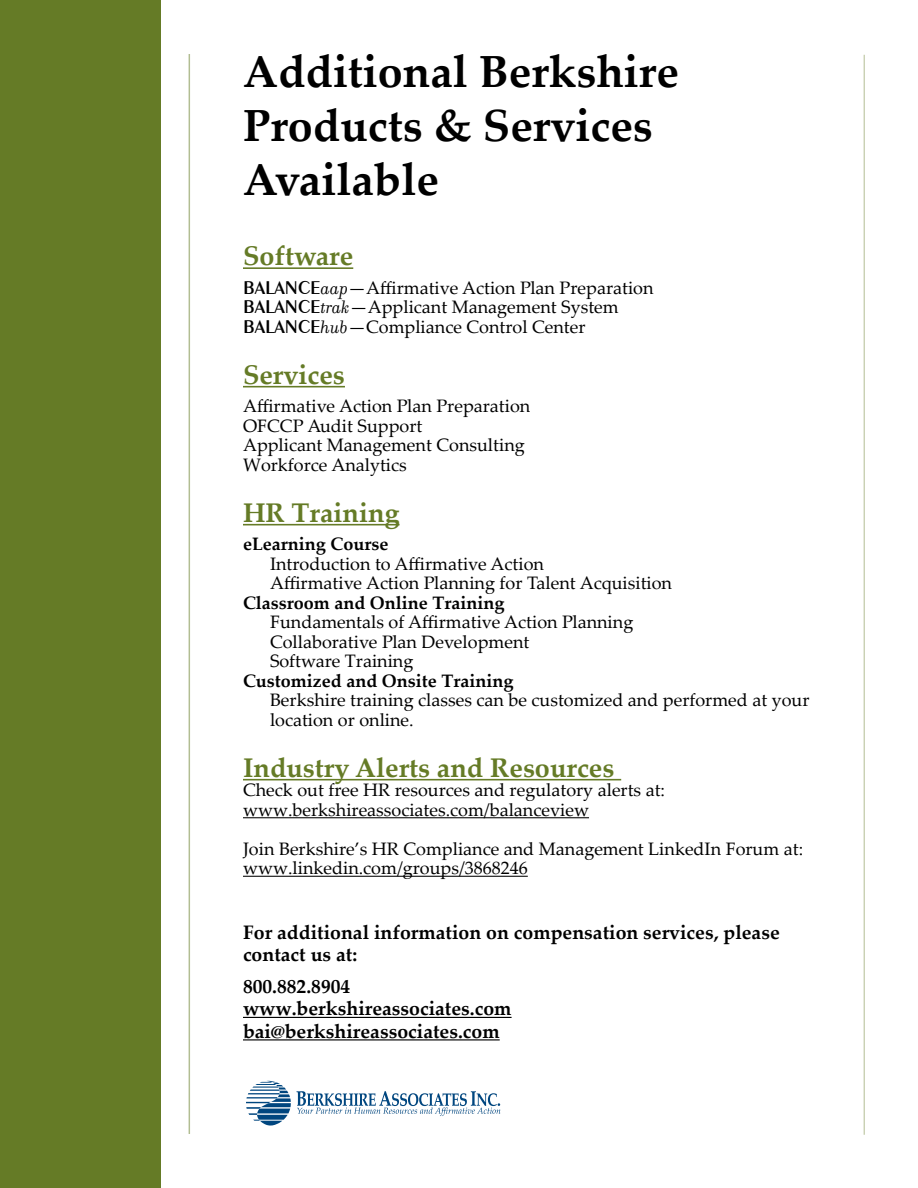
<style>
.page{position:relative;width:918px;height:1188px;background:#fff}
.page>*{position:absolute;margin:0;border:0;box-sizing:border-box;transform-origin:0 0}
.t1{font:700 45px/54px "Palatino Linotype";color:#000}
.t2{font:700 27px "Palatino Linotype";color:#657b26}
.t3{font:700 19.5px/22.5px "Palatino Linotype";color:#000}
.t4{font:18px/19.5px "Palatino Linotype";color:#000}
.t5{font:700 18px "Palatino Linotype";color:#000}
.s1{font-family:"Exotic 350 BT";font-weight:600;font-size:19.5px}
.s2{font-family:"Filosofia";font-style:italic;font-size:19.5px}
</style>
<div class="page">
<hr style="left:189px;top:54px;width:1px;height:1080px;background:#657b26">
<hr style="left:864px;top:55px;width:1px;height:1080px;background:#657b26">
<div style="left:0;top:0;width:161px;height:1188px;background:#657b26"></div>
<hr style="left:243px;top:267px;width:110px;height:2px;background:#657b26">
<hr style="left:243px;top:386px;width:102px;height:1px;background:#657b26">
<hr style="left:243px;top:524px;width:157px;height:1px;background:#657b26">
<hr style="left:243px;top:779px;width:378px;height:1px;background:#657b26">
<hr style="left:243px;top:817px;width:346px;height:1px;background:#000">
<hr style="left:243px;top:876px;width:285px;height:1px;background:#000">
<hr style="left:243px;top:1017px;width:269px;height:1px;background:#000">
<hr style="left:243px;top:1039px;width:257px;height:1px;background:#000">
<svg style="left:246px;top:1081px;width:45px;height:45px"></svg>
<svg style="left:297px;top:1091px;width:203px;height:25px"></svg>
<h1 class="t1" style="left:243px;top:43px;width:437px">Additional Berkshire<br>Products &amp; Services<br>Available</h1>
<h2 class="t2" style="left:243px;top:237px;width:112px">Software</h2>
<p class="t4" style="left:243px;top:277px;width:412px"><span class="s1">BALANCE</span><span class="s2">aap</span>—Affirmative Action Plan Preparation<br><span class="s1">BALANCE</span><span class="s2">trak</span>—Applicant Management System<br><span class="s1">BALANCE</span><span class="s2">hub</span>—Compliance Control Center</p>
<h2 class="t2" style="left:243px;top:356px;width:103px">Services</h2>
<p class="t4" style="left:243px;top:396px;width:289px">Affirmative Action Plan Preparation<br>OFCCP Audit Support<br>Applicant Management Consulting<br>Workforce Analytics</p>
<h2 class="t2" style="left:243px;top:494px;width:158px">HR Training</h2>
<p class="t5" style="left:243px;top:532px;width:147px">eLearning Course</p>
<p class="t4" style="left:270px;top:553px;width:404px">Introduction to Affirmative Action<br>Affirmative Action Planning for Talent Acquisition</p>
<p class="t5" style="left:243px;top:590px;width:263px">Classroom and Online Training</p>
<p class="t4" style="left:270px;top:612px;width:365px">Fundamentals of Affirmative Action Planning<br>Collaborative Plan Development<br>Software Training</p>
<p class="t5" style="left:243px;top:668px;width:272px">Customized and Onsite Training</p>
<p class="t4" style="left:270px;top:690px;width:541px">Berkshire training classes can be customized and performed at your location or online.</p>
<h2 class="t2" style="left:243px;top:749px;width:373px">Industry Alerts and Resources</h2>
<p class="t4" style="left:243px;top:780px;width:424px">Check out free HR resources and regulatory alerts at: www.berkshireassociates.com/balanceview</p>
<p class="t4" style="left:243px;top:838px;width:562px">Join Berkshire’s HR Compliance and Management LinkedIn Forum at: www.linkedin.com/groups/3868246</p>
<p class="t3" style="left:243px;top:920px;width:538px">For additional information on compensation services, please contact us at:</p>
<p class="t3" style="left:243px;top:974px;width:270px">800.882.8904 www.berkshireassociates.com bai@berkshireassociates.com</p>
</div>
